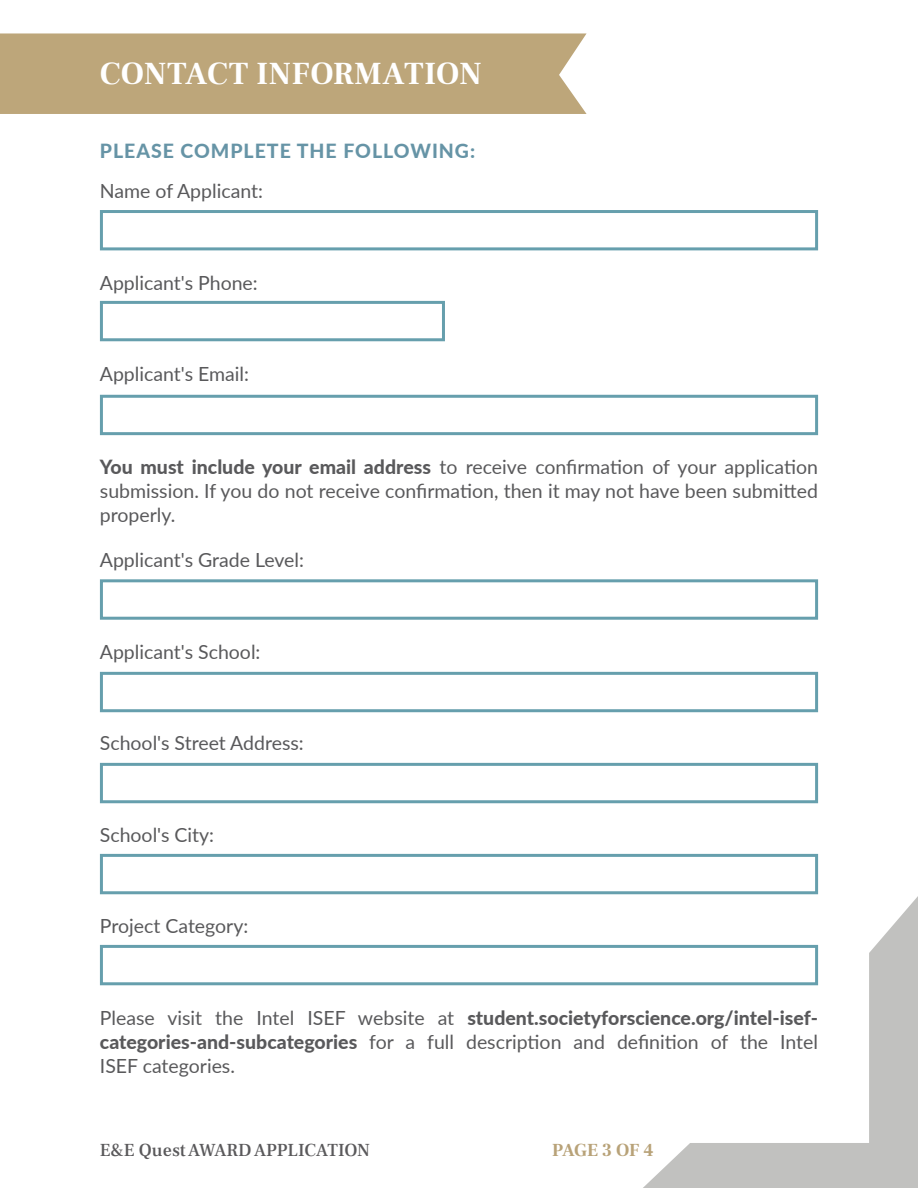
<style>
.page{position:relative;width:918px;height:1188px;background:#fff}
.page>*{position:absolute;margin:0;border:0;box-sizing:border-box;transform-origin:0 0}
.t1{font:700 31.5px "Frank Ruhl Libre";letter-spacing:.01em;color:#fff}
.t2{font:19.5px/24px "Lato";color:#59595b;text-align:justify}
.t3{font:800 19.5px "Lato";letter-spacing:.05em;color:#6694a6}
.t4{font:500 18px "Frank Ruhl Libre";color:#5a595b}
.t5{font:700 18px "Frank Ruhl Libre";letter-spacing:-.025em;color:#b8a278}
.s1{font-weight:800}
</style>
<div class="page">
<div style="left:0;top:33px;width:587px;height:81px;background:#bda67a"></div>
<svg style="left:643px;top:896px;width:275px;height:292px"></svg>
<div style="left:100px;top:210px;width:718px;height:40px;border:3px solid #669fad"></div>
<div style="left:100px;top:395px;width:718px;height:40px;border:3px solid #669fad"></div>
<div style="left:100px;top:579px;width:718px;height:41px;border:3px solid #669fad"></div>
<div style="left:100px;top:672px;width:718px;height:40px;border:3px solid #669fad"></div>
<div style="left:100px;top:854px;width:718px;height:40px;border:3px solid #669fad"></div>
<div style="left:100px;top:763px;width:718px;height:40px;border:3px solid #669fad"></div>
<div style="left:100px;top:945px;width:718px;height:40px;border:3px solid #669fad"></div>
<div style="left:100px;top:301px;width:345px;height:40px;border:3px solid #669fad"></div>
<h1 class="t1" style="left:100px;top:54px;width:383px">CONTACT INFORMATION</h1>
<p class="t3" style="left:100px;top:136px;width:377px">PLEASE COMPLETE THE FOLLOWING:</p>
<p class="t2" style="left:100px;top:178px;width:165px">Name of Applicant:</p>
<p class="t2" style="left:100px;top:270px;width:159px">Applicant's Phone:</p>
<p class="t2" style="left:100px;top:361px;width:151px">Applicant's Email:</p>
<p class="t2" style="left:100px;top:454px;width:720px"><span class="s1">You must include your email address</span> to receive confirmation of your application submission. If you do not receive confirmation, then it may not have been submitted properly.</p>
<p class="t2" style="left:100px;top:547px;width:206px">Applicant's Grade Level:</p>
<p class="t2" style="left:100px;top:639px;width:162px">Applicant's School:</p>
<p class="t2" style="left:100px;top:730px;width:205px">School's Street Address:</p>
<p class="t2" style="left:100px;top:822px;width:116px">School's City:</p>
<p class="t2" style="left:100px;top:913px;width:150px">Project Category:</p>
<p class="t2" style="left:100px;top:1005px;width:720px">Please visit the Intel ISEF website at <span class="s1">student.societyforscience.org/intel-isef&shy;categories-and-subcategories</span> for a full description and definition of the Intel ISEF categories.</p>
<p class="t4" style="left:100px;top:1139px;width:272px">E&amp;E Quest AWARD APPLICATION</p>
<p class="t5" style="left:552px;top:1139px;width:103px">PAGE 3 OF 4</p>
</div>
